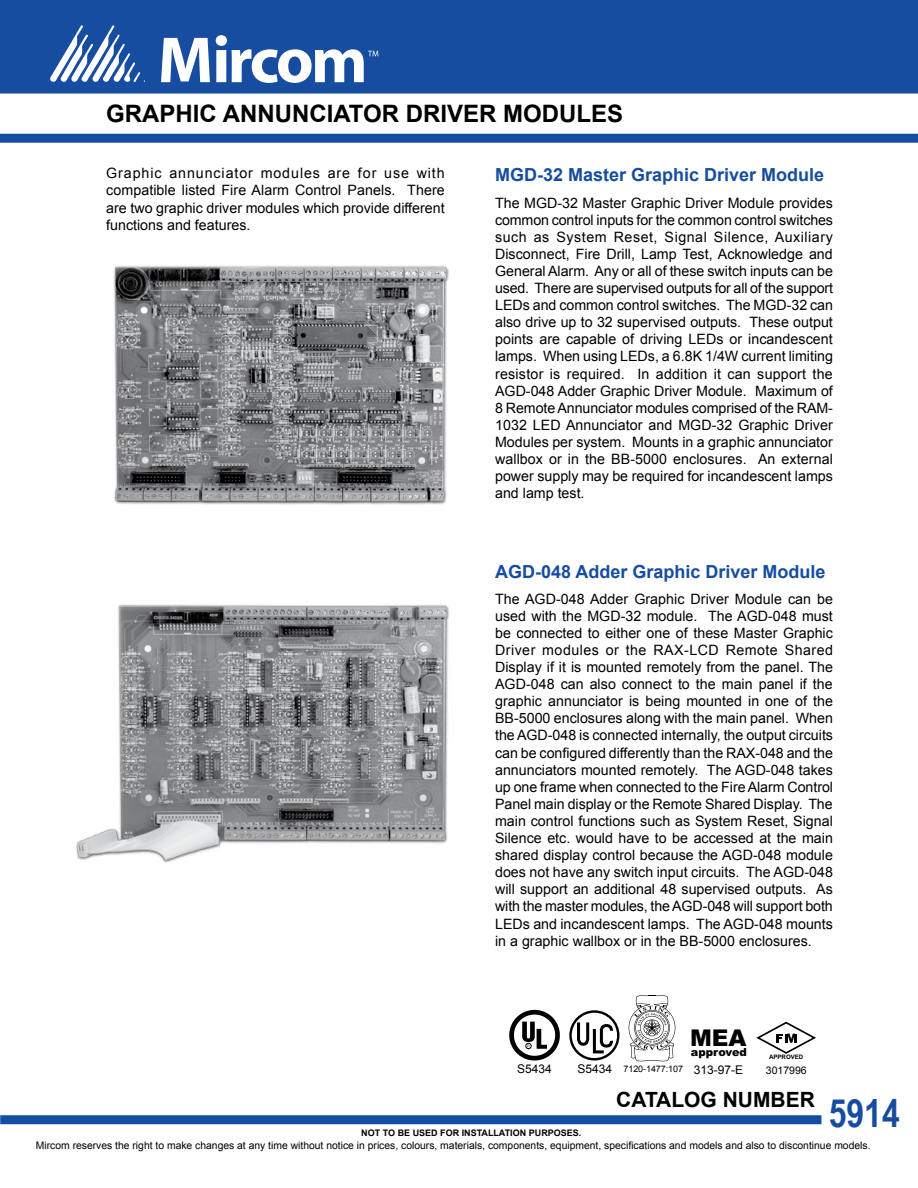
<style>
.page{position:relative;width:918px;height:1188px;background:#fff}
.page>*{position:absolute;margin:0;border:0;box-sizing:border-box;transform-origin:0 0}
.t1{font:700 39px "Arial Narrow";color:#174da1}
.t2{font:700 24px "Arial";color:#000}
.t3{font:900 23.1px "Arial";color:#000}
.t4{font:700 21px "Arial";color:#000}
.t5{font:700 18px "Arial";color:#174da1}
.t6{font:14.25px/17.1px "Arial";color:#000;text-align:justify}
.t7{font:12px "Arial";color:#000}
.t8{font:900 11.1px "Arial";color:#000}
.t9{font:10.5px "Arial";color:#000}
.t10{font:10.35px "Arial";color:#000}
.t11{font:700 9px "Arial";color:#000}
.t12{font:9px "Arial";letter-spacing:-.01em;color:#000}
.t13{font:700 6.15px "Arial";color:#000}
.s1{font-size:12px}
</style>
<div class="page">
<div style="left:1px;top:1px;width:916px;height:92px;background:#174da1"></div>
<div style="left:0;top:0;width:918px;height:94px;border:2px solid #174da1"></div>
<div style="left:0;top:1115px;width:821px;height:9px;background:#174da1"></div>
<div style="left:0;top:134px;width:918px;height:9px;background:#174da1"></div>
<img style="left:113px;top:266px;width:336px;height:239px">
<svg style="left:161px;top:38px;width:49px;height:44px"></svg>
<svg style="left:216px;top:35px;width:162px;height:48px"></svg>
<svg style="left:50px;top:25px;width:95px;height:57px"></svg>
<svg style="left:509px;top:1010px;width:51px;height:51px"></svg>
<div style="left:569px;top:1010px;width:51px;height:50px;border:2px solid #000;border-radius:50%"></div>
<svg style="left:576px;top:1019px;width:39px;height:36px"></svg>
<svg style="left:629px;top:995px;width:46px;height:66px"></svg>
<svg style="left:756px;top:1022px;width:60px;height:32px"></svg>
<img style="left:75px;top:604px;width:374px;height:259px">
<h2 class="t2" style="left:106px;top:98px;width:518px">GRAPHIC ANNUNCIATOR DRIVER MODULES</h2>
<p class="t6" style="left:106px;top:165px;width:340px">Graphic annunciator modules are for use with compatible listed Fire Alarm Control Panels. There are two graphic driver modules which provide different functions and features.</p>
<p class="t5" style="left:495px;top:163px;width:331px">MGD-32 Master Graphic Driver Module</p>
<p class="t6" style="left:495px;top:194px;width:339px">The MGD-32 Master Graphic Driver Module provides common control inputs for the common control switches such as System Reset, Signal Silence, Auxiliary Disconnect, Fire Drill, Lamp Test, Acknowledge and General Alarm. Any or all of these switch inputs can be used. There are supervised outputs for all of the support LEDs and common control switches. The MGD-32 can also drive up to 32 supervised outputs. These output points are capable of driving LEDs or incandescent lamps. When using LEDs, a 6.8K 1/4W current limiting resistor is required. In addition it can support the AGD-048 Adder Graphic Driver Module. Maximum of 8 Remote Annunciator modules comprised of the RAM-1032 LED Annunciator and MGD-32 Graphic Driver Modules per system. Mounts in a graphic annunciator wallbox or in the BB-5000 enclosures. An external power supply may be required for incandescent lamps and lamp test.</p>
<p class="t5" style="left:495px;top:559px;width:332px">AGD-048 Adder Graphic Driver Module</p>
<p class="t6" style="left:495px;top:590px;width:339px">The AGD-048 Adder Graphic Driver Module can be used with the MGD-32 module. The AGD-048 must be connected to either one of these Master Graphic Driver modules or the RAX-LCD Remote Shared Display if it is mounted remotely from the panel. The AGD-048 can also connect to the main panel if the graphic annunciator is being mounted in one of the BB-5000 enclosures along with the main panel. When the AGD-048 is connected internally, the output circuits can be configured differently than the RAX-048 and the annunciators mounted remotely. The AGD-048 takes up one frame when connected to the Fire Alarm Control Panel main display or the Remote Shared Display. The main control functions such as System Reset, Signal Silence etc. would have to be accessed at the main shared display control because the AGD-048 module does not have any switch input circuits. The AGD-048 will support an additional 48 supervised outputs. As with the master modules, the AGD-048 will support both LEDs and incandescent lamps. The AGD-048 mounts in a graphic wallbox or in the BB-5000 enclosures.</p>
<h3 class="t3" style="left:690px;top:1023px;width:58px">MEA</h3>
<p class="t8" style="left:691px;top:1045px;width:58px">approved</p>
<p class="t12" style="left:624px;top:1063px;width:121px">7120-1477:107 <span class="s1">313-97-E</span></p>
<p class="t13" style="left:769px;top:1053px;width:36px">APPROVED</p>
<p class="t9" style="left:766px;top:1063px;width:42px">3017996</p>
<h3 class="t4" style="left:616px;top:1085px;width:200px">CATALOG NUMBER</h3>
<p class="t7" style="left:517px;top:1061px;width:36px">S5434</p>
<p class="t7" style="left:578px;top:1061px;width:36px">S5434</p>
<p class="t11" style="left:361px;top:1127px;width:222px">NOT TO BE USED FOR INSTALLATION PURPOSES.</p>
<h1 class="t1" style="left:829px;top:1084px;width:73px">5914</h1>
<p class="t10" style="left:36px;top:1139px;width:836px">Mircom reserves the right to make changes at any time without notice in prices, colours, materials, components, equipment, specifications and models and also to discontinue models.</p>
</div>
